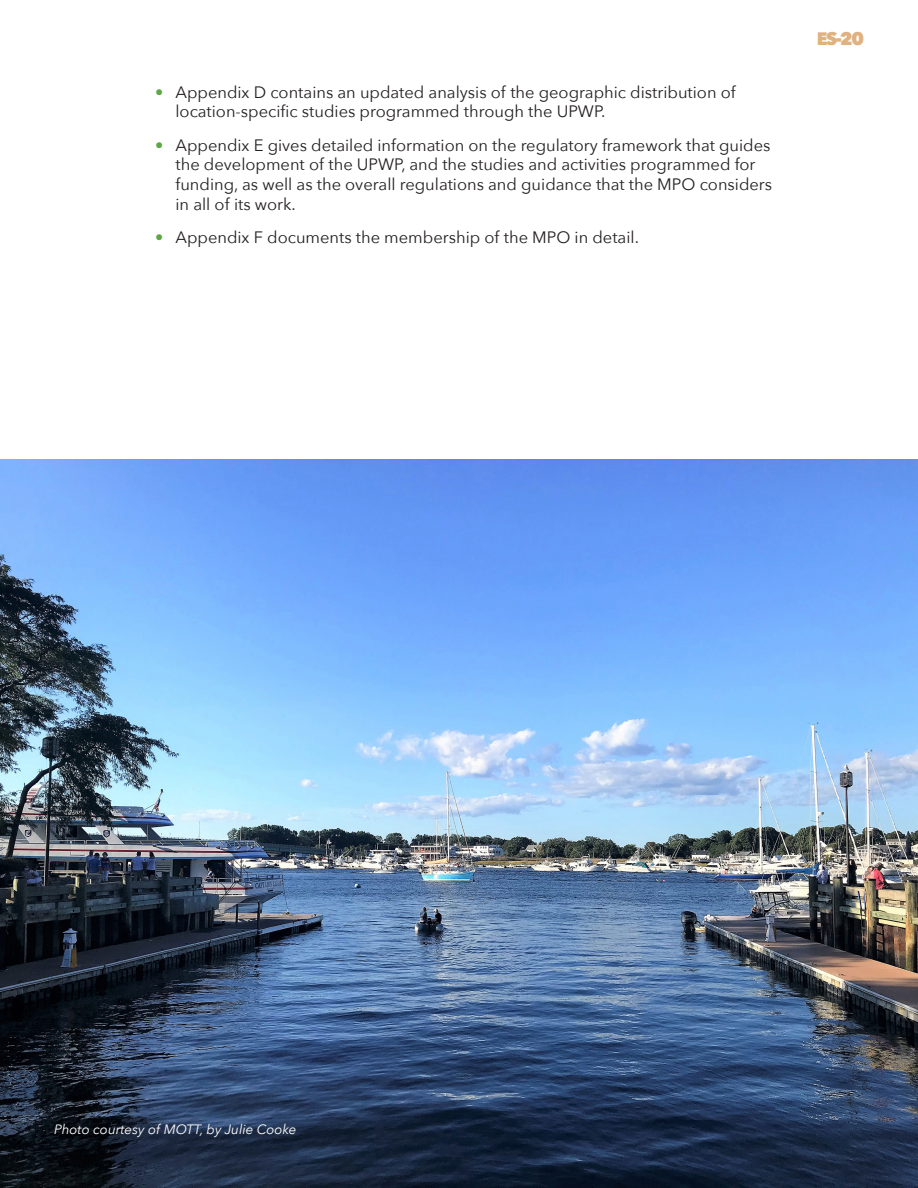
<style>
.page{position:relative;width:918px;height:1188px;background:#fff}
.page>*{position:absolute;margin:0;border:0;box-sizing:border-box;transform-origin:0 0}
.t1{font:800 18px "Avenir Next";color:#e0b181}
.t2{font:16.5px/19.8px "Avenir Next";color:#231f20}
.t3{font:italic 13.5px "Avenir Next";color:#fff}
.s1{color:#5da744}
</style>
<div class="page">
<img style="left:0;top:459px;width:918px;height:729px">
<p class="t2" style="left:176px;top:81px;width:562px;text-indent:-20px"><span class="s1">•</span> Appendix D contains an updated analysis of the geographic distribution of location-specific studies programmed through the UPWP.</p>
<p class="t2" style="left:176px;top:134px;width:598px;text-indent:-20px"><span class="s1">•</span> Appendix E gives detailed information on the regulatory framework that guides the development of the UPWP, and the studies and activities programmed for funding, as well as the overall regulations and guidance that the MPO considers in all of its work.</p>
<p class="t2" style="left:155px;top:227px;width:485px"><span class="s1">•</span> Appendix F documents the membership of the MPO in detail.</p>
<p class="t1" style="left:817px;top:28px;width:49px">ES-20</p>
<p class="t3" style="left:54px;top:1118px;width:244px">Photo courtesy of MOTT, by Julie Cooke</p>
</div>
